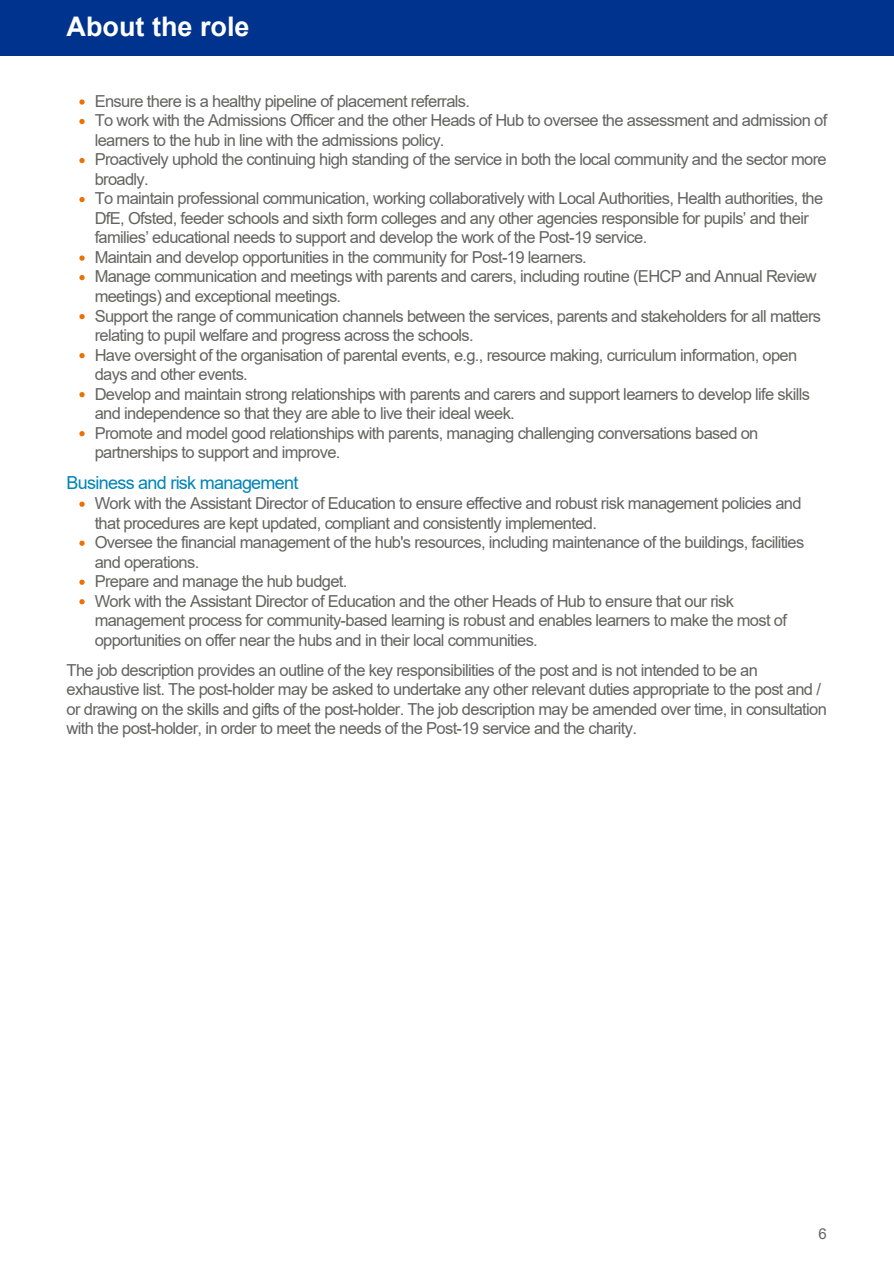
<style>
.page{position:relative;width:894px;height:1264px;background:#fff}
.page>*{position:absolute;margin:0;border:0;box-sizing:border-box;transform-origin:0 0}
.t1{font:700 27px "Arial";color:#fff}
.t2{font:18px "Arial";letter-spacing:-.04em;color:#0084b6}
.t3{font:16.5px/19.5px "Arial";letter-spacing:-.04em;color:#636362}
.t4{font:15px "Arial";color:#636362}
</style>
<div class="page">
<div style="left:0;top:0;width:893px;height:56px;background:#00338d"></div>
<svg style="left:79px;top:99px;width:6px;height:6px"></svg>
<svg style="left:79px;top:119px;width:6px;height:5px"></svg>
<svg style="left:79px;top:158px;width:6px;height:5px"></svg>
<svg style="left:79px;top:197px;width:6px;height:5px"></svg>
<svg style="left:79px;top:255px;width:6px;height:6px"></svg>
<svg style="left:79px;top:275px;width:6px;height:5px"></svg>
<svg style="left:79px;top:314px;width:6px;height:5px"></svg>
<svg style="left:79px;top:353px;width:6px;height:5px"></svg>
<svg style="left:79px;top:392px;width:6px;height:5px"></svg>
<svg style="left:79px;top:431px;width:6px;height:5px"></svg>
<svg style="left:79px;top:501px;width:6px;height:6px"></svg>
<svg style="left:79px;top:540px;width:6px;height:6px"></svg>
<svg style="left:79px;top:579px;width:6px;height:6px"></svg>
<svg style="left:79px;top:599px;width:6px;height:5px"></svg>
<h1 class="t1" style="left:67px;top:12px;width:184px">About the role</h1>
<p class="t3" style="left:95px;top:91px;width:733px">Ensure there is a healthy pipeline of placement referrals.<br>To work with the Admissions Officer and the other Heads of Hub to oversee the assessment and admission of learners to the hub in line with the admissions policy.<br>Proactively uphold the continuing high standing of the service in both the local community and the sector more broadly.<br>To maintain professional communication, working collaboratively with Local Authorities, Health authorities, the DfE, Ofsted, feeder schools and sixth form colleges and any other agencies responsible for pupils’ and their families’ educational needs to support and develop the work of the Post-19 service.<br>Maintain and develop opportunities in the community for Post-19 learners.<br>Manage communication and meetings with parents and carers, including routine (EHCP and Annual Review meetings) and exceptional meetings.<br>Support the range of communication channels between the services, parents and stakeholders for all matters relating to pupil welfare and progress across the schools.<br>Have oversight of the organisation of parental events, e.g., resource making, curriculum information, open days and other events.<br>Develop and maintain strong relationships with parents and carers and support learners to develop life skills and independence so that they are able to live their ideal week.<br>Promote and model good relationships with parents, managing challenging conversations based on partnerships to support and improve.</p>
<p class="t2" style="left:67px;top:472px;width:233px">Business and risk management</p>
<p class="t3" style="left:95px;top:493px;width:711px">Work with the Assistant Director of Education to ensure effective and robust risk management policies and that procedures are kept updated, compliant and consistently implemented.<br>Oversee the financial management of the hub's resources, including maintenance of the buildings, facilities and operations.<br>Prepare and manage the hub budget.<br>Work with the Assistant Director of Education and the other Heads of Hub to ensure that our risk management process for community-based learning is robust and enables learners to make the most of opportunities on offer near the hubs and in their local communities.</p>
<p class="t3" style="left:67px;top:660px;width:761px">The job description provides an outline of the key responsibilities of the post and is not intended to be an exhaustive list. The post-holder may be asked to undertake any other relevant duties appropriate to the post and / or drawing on the skills and gifts of the post-holder. The job description may be amended over time, in consultation with the post-holder, in order to meet the needs of the Post-19 service and the charity.</p>
<p class="t4" style="left:818px;top:1225px;width:10px">6</p>
</div>
